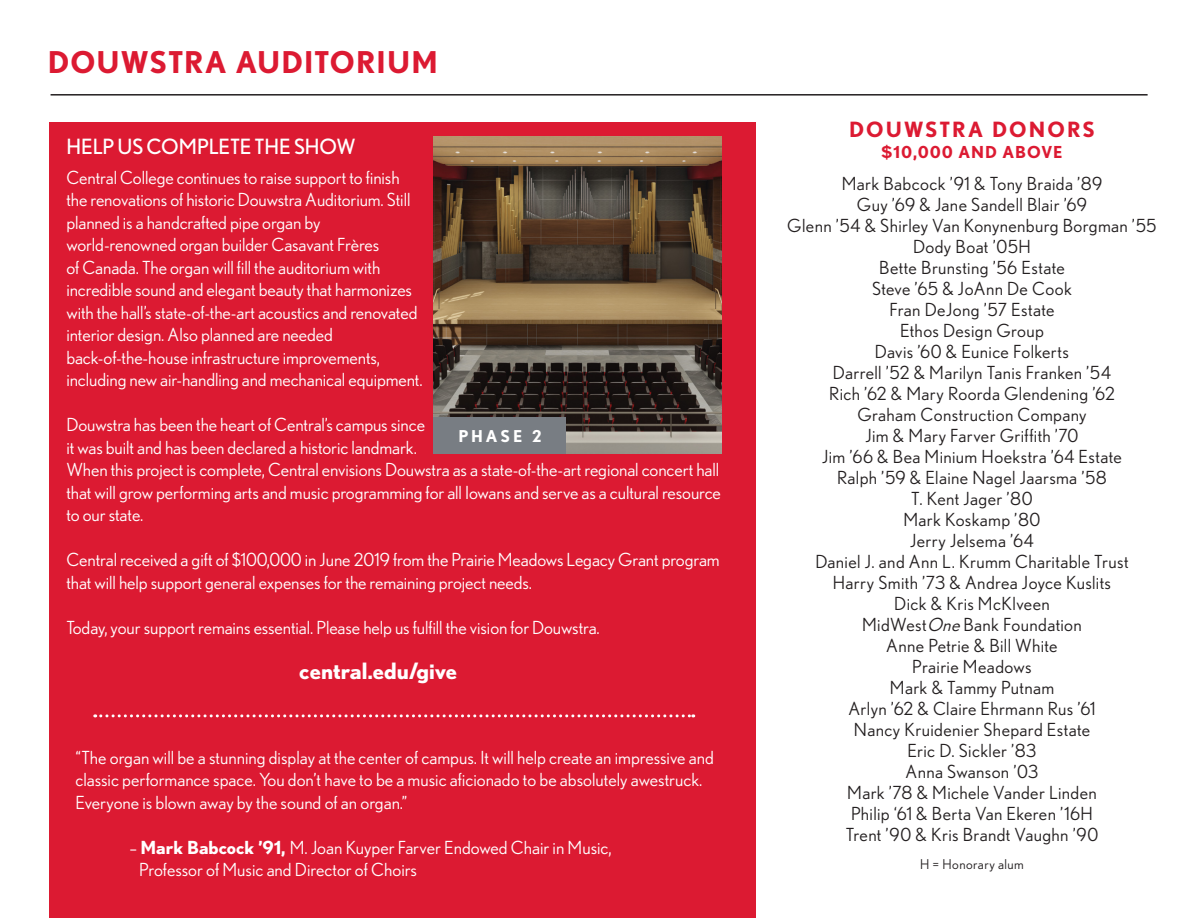
<style>
.page{position:relative;width:1188px;height:918px;background:#fff}
.page>*{position:absolute;margin:0;border:0;box-sizing:border-box;transform-origin:0 0}
.t1{font:700 30px "Nobel";letter-spacing:.035em;color:#dc1a32}
.t2{font:700 22.5px "Nobel";color:#fff}
.t3{font:21px "Nobel";letter-spacing:-.005em;color:#fff}
.t4{font:700 21px "Nobel";letter-spacing:.1em;color:#dc1a32}
.t5{font:18px/22.5px "Nobel";letter-spacing:-.005em;color:#fff}
.t6{font:18px "Nobel";letter-spacing:.02em;color:#231f20}
.t7{font:700 16.5px "Nobel";letter-spacing:.06em;color:#dc1a32}
.t8{font:700 16.35px "Nobel";letter-spacing:.18em;color:#fff}
.t9{font:13.5px "Nobel";letter-spacing:.035em;color:#231f20}
.s1{font-weight:700}
.s2{font-style:italic}
</style>
<div class="page">
<hr style="left:51px;top:94px;width:1097px;height:2px;background:#231f20">
<div style="left:50px;top:122px;width:706px;height:796px;background:#dc1a32"></div>
<img style="left:433px;top:137px;width:288px;height:317px">
<div style="left:433px;top:418px;width:133px;height:36px;background:#787d83"></div>
<svg style="left:95px;top:714px;width:599px;height:3px"></svg>
<p class="t1" style="left:48px;top:44px;width:391px">DOUWSTRA AUDITORIUM</p>
<p class="t3" style="left:66px;top:134px;width:291px">HELP US COMPLETE THE SHOW</p>
<p class="t5" style="left:66px;top:166px;width:346px">Central College continues to raise support to finish the renovations of historic Douwstra Auditorium. Still planned is a handcrafted pipe organ by</p>
<p class="t5" style="left:66px;top:233px;width:353px">world-renowned organ builder Casavant Frères<br>of Canada. The organ will fill the auditorium with incredible sound and elegant beauty that harmonizes with the hall’s state-of-the-art acoustics and renovated interior design. Also planned are needed</p>
<p class="t5" style="left:66px;top:346px;width:358px">back-of-the-house infrastructure improvements, including new air-handling and mechanical equipment.</p>
<p class="t5" style="left:66px;top:413px;width:656px">Douwstra has been the heart of Central’s campus since<br>it was built and has been declared a historic landmark.<br>When this project is complete, Central envisions Douwstra as a state-of-the-art regional concert hall that will grow performing arts and music programming for all Iowans and serve as a cultural resource to our state.</p>
<p class="t5" style="left:66px;top:548px;width:655px">Central received a gift of $100,000 in June 2019 from the Prairie Meadows Legacy Grant program that will help support general expenses for the remaining project needs.</p>
<p class="t5" style="left:66px;top:616px;width:535px">Today, your support remains essential. Please help us fulfill the vision for Douwstra.</p>
<p class="t2" style="left:299px;top:657px;width:159px">central.edu/give</p>
<p class="t8" style="left:458px;top:427px;width:85px">PHASE 2</p>
<p class="t5" style="left:75px;top:746px;width:640px">“The organ will be a stunning display at the center of campus. It will help create an impressive and classic performance space. You don’t have to be a music aficionado to be absolutely awestruck.<br>Everyone is blown away by the sound of an organ.”</p>
<p class="t5" style="left:129px;top:836px;width:484px">– <span class="s1">Mark Babcock ’91,</span> M. Joan Kuyper Farver Endowed Chair in Music,</p>
<p class="t5" style="left:139px;top:859px;width:279px">Professor of Music and Director of Choirs</p>
<p class="t4" style="left:849px;top:117px;width:247px">DOUWSTRA DONORS</p>
<p class="t7" style="left:881px;top:142px;width:183px">$10,000 AND ABOVE</p>
<p class="t6" style="left:842px;top:173px;width:262px">Mark Babcock ’91 &amp; Tony Braida ’89</p>
<p class="t6" style="left:857px;top:194px;width:232px">Guy ’69 &amp; Jane Sandell Blair ’69</p>
<p class="t6" style="left:787px;top:215px;width:371px">Glenn ’54 &amp; Shirley Van Konynenburg Borgman ’55</p>
<p class="t6" style="left:913px;top:236px;width:119px">Dody Boat ’05H</p>
<p class="t6" style="left:879px;top:257px;width:187px">Bette Brunsting ’56 Estate</p>
<p class="t6" style="left:872px;top:278px;width:201px">Steve ’65 &amp; JoAnn De Cook</p>
<p class="t6" style="left:889px;top:299px;width:167px">Fran DeJong ’57 Estate</p>
<p class="t6" style="left:900px;top:320px;width:145px">Ethos Design Group</p>
<p class="t6" style="left:875px;top:341px;width:196px">Davis ’60 &amp; Eunice Folkerts</p>
<p class="t6" style="left:833px;top:362px;width:280px">Darrell ’52 &amp; Marilyn Tanis Franken ’54</p>
<p class="t6" style="left:829px;top:383px;width:287px">Rich ’62 &amp; Mary Roorda Glendening ’62</p>
<p class="t6" style="left:857px;top:404px;width:231px">Graham Construction Company</p>
<p class="t6" style="left:866px;top:425px;width:214px">Jim &amp; Mary Farver Griffith ’70</p>
<p class="t6" style="left:822px;top:446px;width:301px">Jim ’66 &amp; Bea Minium Hoekstra ’64 Estate</p>
<p class="t6" style="left:837px;top:467px;width:271px">Ralph ’59 &amp; Elaine Nagel Jaarsma ’58</p>
<p class="t6" style="left:911px;top:488px;width:123px">T. Kent Jager ’80</p>
<p class="t6" style="left:903px;top:509px;width:139px">Mark Koskamp ’80</p>
<p class="t6" style="left:910px;top:530px;width:125px">Jerry Jelsema ’64</p>
<p class="t6" style="left:815px;top:551px;width:315px">Daniel J. and Ann L. Krumm Charitable Trust</p>
<p class="t6" style="left:833px;top:572px;width:280px">Harry Smith ’73 &amp; Andrea Joyce Kuslits</p>
<p class="t6" style="left:894px;top:593px;width:157px">Dick &amp; Kris McKlveen</p>
<p class="t6" style="left:862px;top:614px;width:221px">MidWest<span class="s2">One</span> Bank Foundation</p>
<p class="t6" style="left:886px;top:635px;width:173px">Anne Petrie &amp; Bill White</p>
<p class="t6" style="left:912px;top:656px;width:121px">Prairie Meadows</p>
<p class="t6" style="left:890px;top:677px;width:166px">Mark &amp; Tammy Putnam</p>
<p class="t6" style="left:848px;top:698px;width:249px">Arlyn ’62 &amp; Claire Ehrmann Rus ’61</p>
<p class="t6" style="left:854px;top:719px;width:238px">Nancy Kruidenier Shepard Estate</p>
<p class="t6" style="left:907px;top:740px;width:131px">Eric D. Sickler ’83</p>
<p class="t6" style="left:906px;top:761px;width:134px">Anna Swanson ’03</p>
<p class="t6" style="left:847px;top:782px;width:251px">Mark ’78 &amp; Michele Vander Linden</p>
<p class="t6" style="left:851px;top:803px;width:243px">Philip ‘61 &amp; Berta Van Ekeren ’16H</p>
<p class="t6" style="left:846px;top:824px;width:254px">Trent ’90 &amp; Kris Brandt Vaughn ’90</p>
<p class="t9" style="left:920px;top:857px;width:105px">H = Honorary alum</p>
</div>
